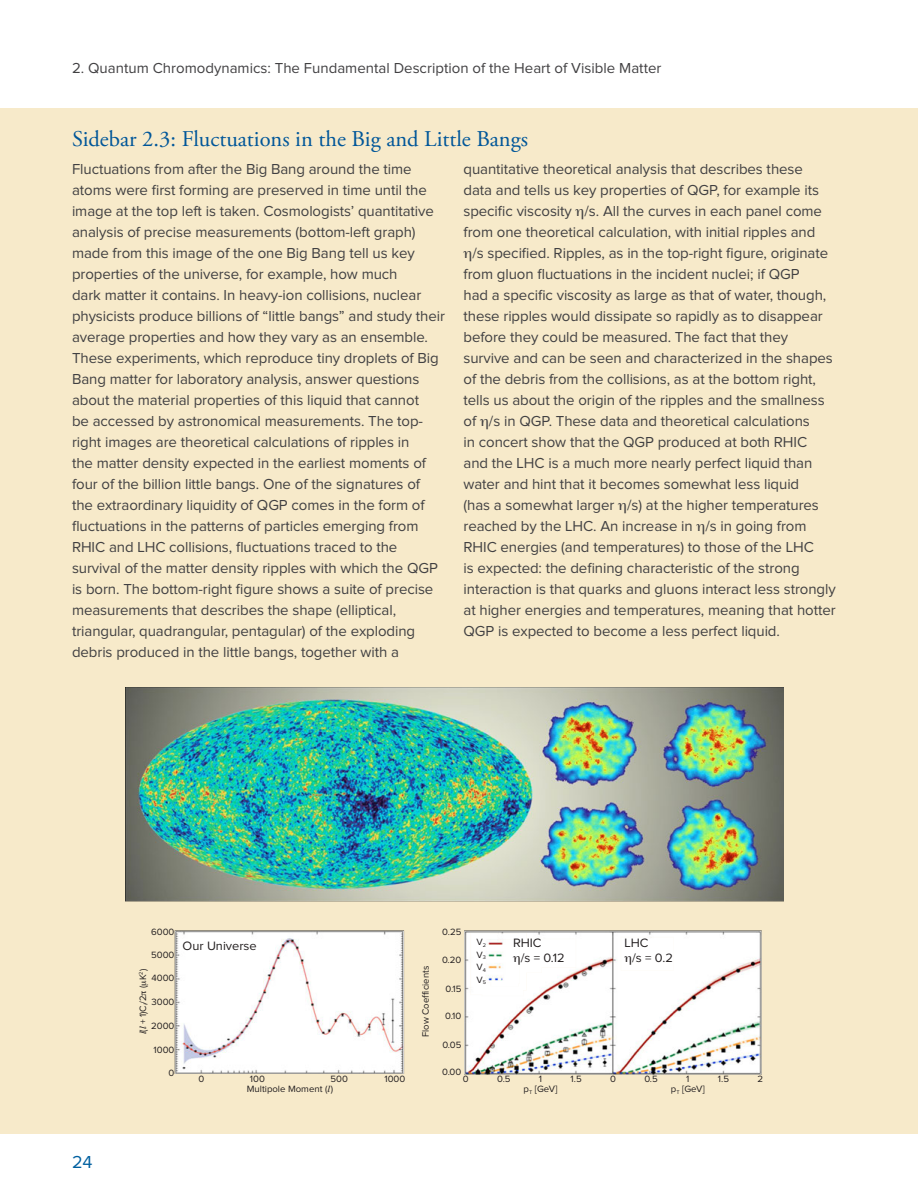
<style>
.page{position:relative;width:918px;height:1188px;background:#fff}
.page>*{position:absolute;margin:0;border:0;box-sizing:border-box;transform-origin:0 0}
.sidebar_title{font:22.5px "Adobe Garamond Pro";color:#005699}
.t1{font:18px "Proxima Nova";color:#0060a0}
.body{font:15px/21px "Proxima Nova";letter-spacing:-.005em;color:#414042}
.t2{font:12.6px/15.1px "Proxima Nova";color:#231f20}
.t3{font:9.6px "Proxima Nova";color:#231f20}
.t4{font:9.45px/12.6px "Proxima Nova";color:#231f20;text-align:center}
.s1{font-family:"Kepler Std It Capt"}
</style>
<div class="page">
<div style="left:0;top:108px;width:918px;height:1026px;background:#f7eaca"></div>
<img style="left:126px;top:687px;width:657px;height:388px">
<svg style="left:513px;top:956px;width:7px;height:9px"></svg>
<svg style="left:625px;top:956px;width:6px;height:9px"></svg>
<svg style="left:142px;top:991px;width:4px;height:4px"></svg>
<svg style="left:142px;top:980px;width:6px;height:5px"></svg>
<p class="body" style="left:72px;top:59px;width:591px">2. Quantum Chromodynamics: The Fundamental Description of the Heart of Visible Matter</p>
<p class="sidebar_title" style="left:72px;top:125px;width:458px">Sidebar 2.3: Fluctuations in the Big and Little Bangs</p>
<p class="body" style="left:72px;top:159px;width:375px">Fluctuations from after the Big Bang around the time atoms were first forming are preserved in time until the image at the top left is taken. Cosmologists’ quantitative analysis of precise measurements (bottom-left graph) made from this image of the one Big Bang tell us key properties of the universe, for example, how much<br>dark matter it contains. In heavy-ion collisions, nuclear physicists produce billions of “little bangs” and study their average properties and how they vary as an ensemble.<br>These experiments, which reproduce tiny droplets of Big Bang matter for laboratory analysis, answer questions about the material properties of this liquid that cannot<br>be accessed by astronomical measurements. The top&shy;right images are theoretical calculations of ripples in<br>the matter density expected in the earliest moments of four of the billion little bangs. One of the signatures of<br>the extraordinary liquidity of QGP comes in the form of fluctuations in the patterns of particles emerging from RHIC and LHC collisions, fluctuations traced to the survival of the matter density ripples with which the QGP is born. The bottom-right figure shows a suite of precise measurements that describes the shape (elliptical, triangular, quadrangular, pentagular) of the exploding debris produced in the little bangs, together with a</p>
<p class="body" style="left:464px;top:159px;width:341px">quantitative theoretical analysis that describes these</p>
<p class="body" style="left:464px;top:180px;width:357px">data and tells us key properties of QGP, for example its</p>
<p class="body" style="left:464px;top:201px;width:360px">specific viscosity /s. All the curves in each panel come</p>
<p class="body" style="left:464px;top:222px;width:353px">from one theoretical calculation, with initial ripples and</p>
<p class="body" style="left:472px;top:243px;width:357px">/s specified. Ripples, as in the top-right figure, originate</p>
<p class="body" style="left:464px;top:264px;width:338px">from gluon fluctuations in the incident nuclei; if QGP</p>
<p class="body" style="left:464px;top:285px;width:364px">had a specific viscosity as large as that of water, though,</p>
<p class="body" style="left:464px;top:306px;width:361px">these ripples would dissipate so rapidly as to disappear</p>
<p class="body" style="left:464px;top:327px;width:326px">before they could be measured. The fact that they</p>
<p class="body" style="left:464px;top:348px;width:371px">survive and can be seen and characterized in the shapes</p>
<p class="body" style="left:464px;top:369px;width:354px">of the debris from the collisions, as at the bottom right,</p>
<p class="body" style="left:464px;top:390px;width:363px">tells us about the origin of the ripples and the smallness</p>
<p class="body" style="left:464px;top:411px;width:348px">of /s in QGP. These data and theoretical calculations</p>
<p class="body" style="left:464px;top:432px;width:345px">in concert show that the QGP produced at both RHIC</p>
<p class="body" style="left:464px;top:453px;width:350px">and the LHC is a much more nearly perfect liquid than</p>
<p class="body" style="left:464px;top:474px;width:337px">water and hint that it becomes somewhat less liquid</p>
<p class="body" style="left:464px;top:495px;width:357px">(has a somewhat larger /s) at the higher temperatures</p>
<p class="body" style="left:463px;top:516px;width:345px">reached by the LHC. An increase in /s in going from</p>
<p class="body" style="left:464px;top:537px;width:352px">RHIC energies (and temperatures) to those of the LHC</p>
<p class="body" style="left:464px;top:558px;width:338px">is expected: the defining characteristic of the strong</p>
<p class="body" style="left:464px;top:579px;width:374px">interaction is that quarks and gluons interact less strongly</p>
<p class="body" style="left:464px;top:600px;width:374px">at higher energies and temperatures, meaning that hotter</p>
<p class="body" style="left:464px;top:621px;width:318px">QGP is expected to become a less perfect liquid.</p>
<p class="t1" style="left:72px;top:1153px;width:22px">24</p>
<p class="t4" style="left:151px;top:925px;width:25px">6000</p>
<p class="t4" style="left:442px;top:925px;width:21px">0.25</p>
<p class="t4" style="left:442px;top:954px;width:21px">0.20</p>
<p class="t4" style="left:445px;top:983px;width:17px">0.15</p>
<p class="t4" style="left:445px;top:1010px;width:18px">0.10</p>
<p class="t4" style="left:442px;top:1039px;width:21px">0.05</p>
<p class="t4" style="left:442px;top:1066px;width:21px">0.00</p>
<p class="t4" style="left:476px;top:936px;width:11px;text-align:justify">V<sub>2<br></sub>V<sub>3<br></sub>V<sub>4<br></sub>V<sub>5</sub></p>
<p class="t2" style="left:521px;top:936px;width:46px;text-indent:-8px">RHIC<br>/s = 0.12</p>
<p class="t2" style="left:632px;top:936px;width:42px;text-indent:-8px">LHC<br>/s = 0.2</p>
<p class="t2" style="left:183px;top:938px;width:76px">Our Universe</p>
<p class="t4" style="left:151px;top:949px;width:25px">5000</p>
<p class="t3" style="left:139px;top:1034px;width:67px;rotate:-90deg"><span class="s1">l</span>(<span class="s1">l</span> + 1)C<sub>l</sub>/2 ( K<sup>2</sup>)</p>
<p class="t3" style="left:421px;top:1037px;width:73px;rotate:-90deg">Flow Coefficients</p>
<p class="t4" style="left:151px;top:972px;width:24px">4000</p>
<p class="t4" style="left:151px;top:996px;width:24px">3000</p>
<p class="t4" style="left:151px;top:1020px;width:25px">2000</p>
<p class="t4" style="left:154px;top:1044px;width:22px">1000</p>
<p class="t4" style="left:169px;top:1067px;width:7px">0</p>
<p class="t4" style="left:331px;top:1073px;width:19px">500</p>
<p class="t4" style="left:718px;top:1073px;width:13px">1.5</p>
<p class="t4" style="left:757px;top:1073px;width:7px">2</p>
<p class="t4" style="left:247px;top:1083px;width:88px">Multipole Moment (<span class="s1">l</span>)</p>
<p class="t4" style="left:198px;top:1073px;width:7px">0</p>
<p class="t4" style="left:250px;top:1073px;width:17px">100</p>
<p class="t4" style="left:384px;top:1073px;width:22px">1000</p>
<p class="t4" style="left:463px;top:1073px;width:7px">0</p>
<p class="t4" style="left:497px;top:1073px;width:15px">0.5</p>
<p class="t4" style="left:524px;top:1075px;width:35px;line-height:9.8px">1<br>p<sub>T</sub> [GeV]</p>
<p class="t4" style="left:571px;top:1073px;width:13px">1.5</p>
<p class="t4" style="left:610px;top:1073px;width:7px">0</p>
<p class="t4" style="left:644px;top:1073px;width:15px">0.5</p>
<p class="t4" style="left:671px;top:1075px;width:35px;line-height:9.8px">1<br>p<sub>T</sub> [GeV]</p>
</div>
